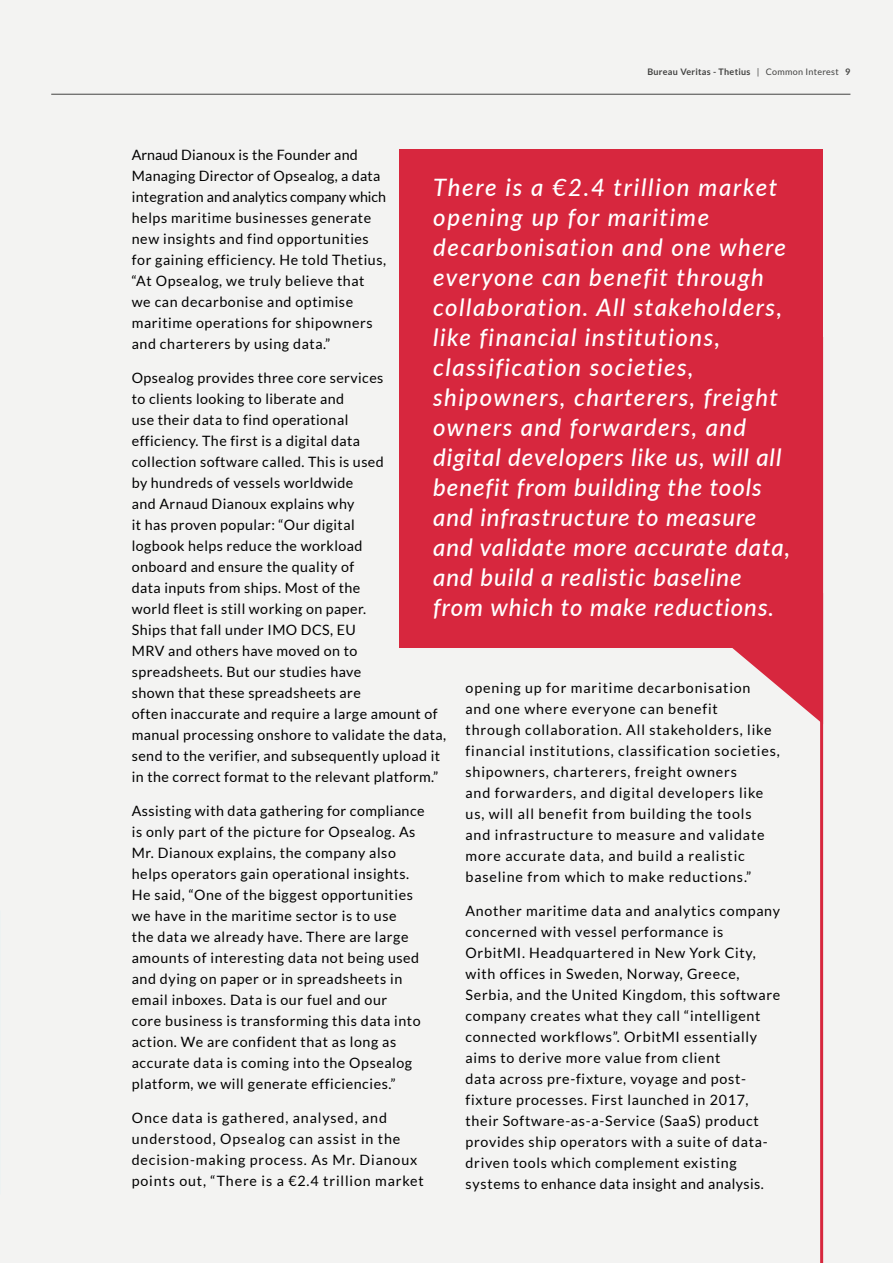
<style>
.page{position:relative;width:893px;height:1263px;background:#f3f3f2}
.page>*{position:absolute;margin:0;border:0;box-sizing:border-box;transform-origin:0 0}
.Callouts{font:italic 500 24px/30px "Lato";letter-spacing:.06em;color:#fff}
.B_O_D_Y_main{font:14.25px/21px "Lato";letter-spacing:.04em;color:#000}
.B_O_D_Y_main-2{font:14.25px/21px "Lato";letter-spacing:.06em;color:#000}
.t1{font:700 9px "Lato";letter-spacing:.03em;color:#434342}
.s1{font-weight:400}
</style>
<div class="page">
<svg style="left:731px;top:647px;width:88px;height:74px"></svg>
<div style="left:399px;top:149px;width:424px;height:498px;background:#d7273e"></div>
<svg style="left:819px;top:337px;width:5px;height:926px"></svg>
<hr style="left:51px;top:94px;width:799px;height:1px;background:#434342">
<p class="t1" style="left:647px;top:67px;width:204px">Bureau Veritas - Thetius <span class="s1">| Common Interest</span> 9</p>
<p class="B_O_D_Y_main" style="left:132px;top:145px;width:256px">Arnaud Dianoux is the Founder and Managing Director of Opsealog, a data integration and analytics company which helps maritime businesses generate new insights and find opportunities for gaining efficiency. He told Thetius, “At Opsealog, we truly believe that we can decarbonise and optimise maritime operations for shipowners and charterers by using data.”</p>
<p class="B_O_D_Y_main" style="left:132px;top:367px;width:316px">Opsealog provides three core services<br>to clients looking to liberate and<br>use their data to find operational<br>efficiency. The first is a digital data<br>collection software called. This is used<br>by hundreds of vessels worldwide<br>and Arnaud Dianoux explains why<br>it has proven popular: “Our digital<br>logbook helps reduce the workload<br>onboard and ensure the quality of<br>data inputs from ships. Most of the<br>world fleet is still working on paper.<br>Ships that fall under IMO DCS, EU<br>MRV and others have moved on to spreadsheets. But our studies have<br>shown that these spreadsheets are<br>often inaccurate and require a large amount of manual processing onshore to validate the data, send to the verifier, and subsequently upload it in the correct format to the relevant platform.”</p>
<p class="B_O_D_Y_main" style="left:132px;top:800px;width:294px">Assisting with data gathering for compliance is only part of the picture for Opsealog. As Mr. Dianoux explains, the company also helps operators gain operational insights.<br>He said, “One of the biggest opportunities we have in the maritime sector is to use<br>the data we already have. There are large amounts of interesting data not being used and dying on paper or in spreadsheets in email inboxes. Data is our fuel and our<br>core business is transforming this data into action. We are confident that as long as accurate data is coming into the Opsealog platform, we will generate efficiencies.”</p>
<p class="B_O_D_Y_main-2" style="left:132px;top:1107px;width:294px">Once data is gathered, analysed, and understood, Opsealog can assist in the decision-making process. As Mr. Dianoux points out, “There is a €2.4 trillion market</p>
<p class="Callouts" style="left:433px;top:171px;width:358px">There is a €2.4 trillion market opening up for maritime decarbonisation and one where everyone can benefit through collaboration. All stakeholders, like financial institutions, classification societies, shipowners, charterers, freight owners and forwarders, and digital developers like us, will all benefit from building the tools and infrastructure to measure and validate more accurate data, and build a realistic baseline from which to make reductions.</p>
<p class="B_O_D_Y_main-2" style="left:466px;top:677px;width:316px">opening up for maritime decarbonisation<br>and one where everyone can benefit<br>through collaboration. All stakeholders, like financial institutions, classification societies, shipowners, charterers, freight owners<br>and forwarders, and digital developers like us, will all benefit from building the tools and infrastructure to measure and validate more accurate data, and build a realistic baseline from which to make reductions.”</p>
<p class="B_O_D_Y_main" style="left:466px;top:900px;width:316px">Another maritime data and analytics company concerned with vessel performance is OrbitMI. Headquartered in New York City, with offices in Sweden, Norway, Greece, Serbia, and the United Kingdom, this software company creates what they call “intelligent connected workflows”. OrbitMI essentially aims to derive more value from client<br>data across pre-fixture, voyage and post&shy;fixture processes. First launched in 2017, their Software-as-a-Service (SaaS) product provides ship operators with a suite of data&shy;driven tools which complement existing systems to enhance data insight and analysis.</p>
</div>
